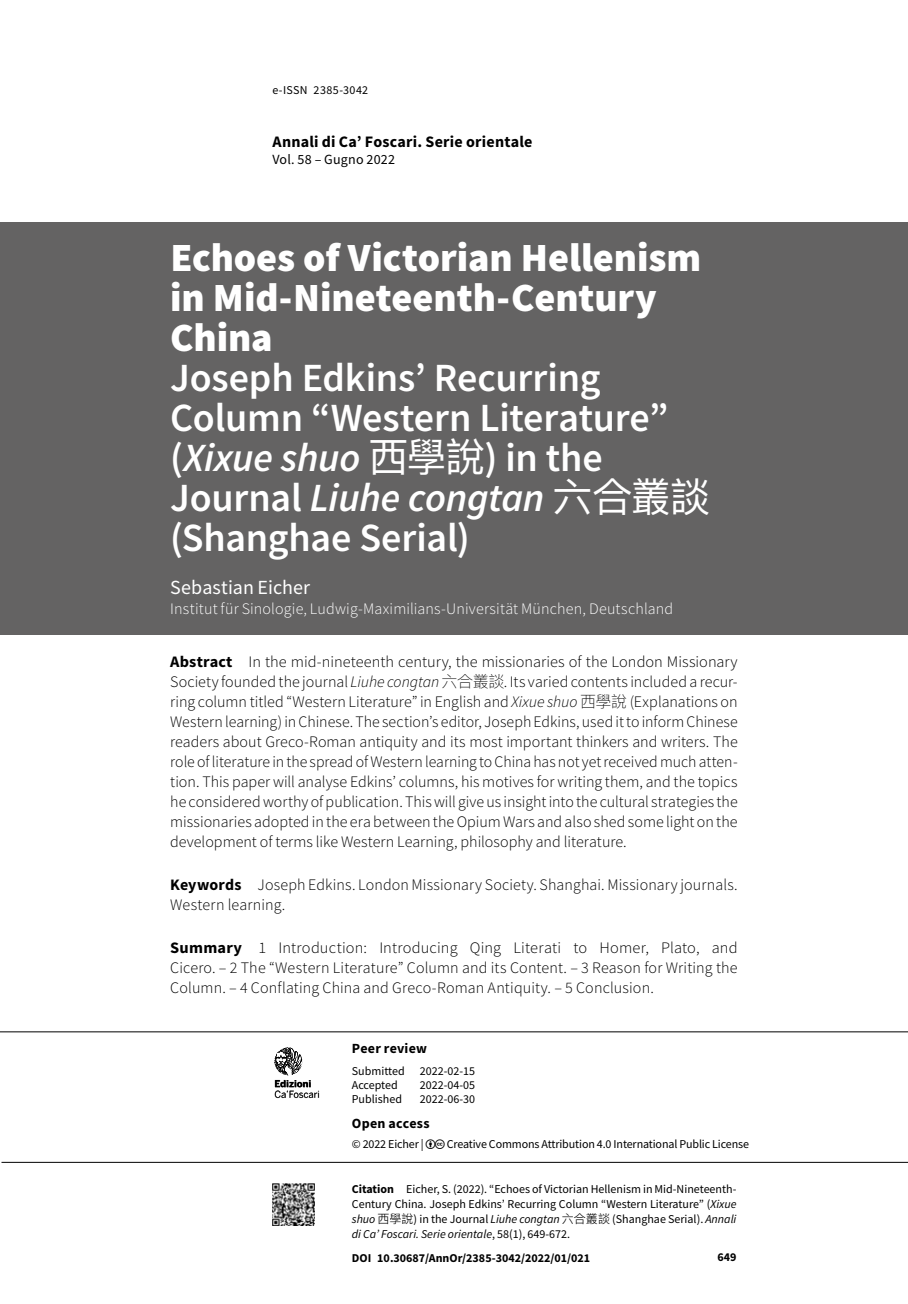
<style>
.page{position:relative;width:908px;height:1304px;background:#fff}
.page>*{position:absolute;margin:0;border:0;box-sizing:border-box;transform-origin:0 0}
.t1{font:600 40px/40px "Source Sans Pro";letter-spacing:-.005em;color:#fff}
.t2{font:900 40px/40px "Source Sans Pro";color:#fff}
.t3{font:20px "Source Sans Pro";letter-spacing:.005em;color:#fff}
.t4{font:300 16px/20px "Source Sans Pro";letter-spacing:.005em;color:#000;text-align:justify}
.t5{font:300 16px "Source Sans Pro";letter-spacing:.01em;color:#fff}
.t6{font:700 16px "Source Sans Pro";letter-spacing:.015em;color:#000}
.t7{font:700 14px "Source Sans Pro";letter-spacing:.02em;color:#000}
.t8{font:14px "Source Sans Pro";letter-spacing:.015em;color:#000}
.t9{font:12px/15px "Source Sans Pro";color:#000;text-align:justify}
.t10{font:700 12px "Source Sans Pro";color:#000}
.t11{font:12px "Source Sans Pro";letter-spacing:.03em;color:#000}
.t12{font:9.6px "Benton Sans";letter-spacing:-.01em;color:#000}
.t13{font:700 9.6px "Benton Sans";color:#000}
.s1{font-style:italic}
.s2{font-family:"Ping Fang HK";font-weight:400}
.s3{font-weight:700}
.s4{font-family:"Ping Fang HK";font-weight:100}
.s5{font-family:"Ping Fang HK";font-weight:300}
</style>
<div class="page">
<hr style="left:2px;top:1162px;width:905px;height:1px;background:#000">
<hr style="left:0;top:1031px;width:907px;height:1px;background:#000">
<img style="left:272px;top:1183px;width:42px;height:42px">
<svg style="left:274px;top:1047px;width:45px;height:51px"></svg>
<div style="left:0;top:223px;width:907px;height:412px;background:#646363"></div>
<p class="t11" style="left:272px;top:82px;width:97px">e-ISSN 2385-3042</p>
<p class="t6" style="left:272px;top:131px;width:261px">Annali di Ca’ Foscari. Serie orientale</p>
<p class="t8" style="left:272px;top:150px;width:124px">Vol. 58 – Gugno 2022</p>
<h1 class="t2" style="left:170px;top:237px;width:532px">Echoes of Victorian Hellenism in Mid‑Nineteenth‑Century<br>China</h1>
<h1 class="t1" style="left:170px;top:358px;width:541px">Joseph Edkins’ Recurring<br>Column “Western Literature” (<span class="s1">Xixue shuo</span> <span class="s2">西學說</span>) in the<br>Journal <span class="s1">Liuhe congtan</span> <span class="s2">六合叢談</span>(Shanghae Serial)</h1>
<p class="t3" style="left:170px;top:575px;width:141px">Sebastian Eicher</p>
<p class="t5" style="left:170px;top:599px;width:504px">Institut für Sinologie, Ludwig-Maximilians-Universität München, Deutschland</p>
<p class="t4" style="left:170px;top:652px;width:568px"><span class="s3">Abstract</span> In the mid‑nineteenth century, the missionaries of the London Missionary Society founded the journal <span class="s1">Liuhe congtan</span> <span class="s4">六合叢談</span>. Its varied contents included a recur&shy;ring column titled “Western Literature” in English and <span class="s1">Xixue shuo</span> <span class="s4">西學說</span> (Explanations on Western learning) in Chinese. The section’s editor, Joseph Edkins, used it to inform Chinese readers about Greco‑Roman antiquity and its most important thinkers and writers. The role of literature in the spread of Western learning to China has not yet received much atten&shy;tion. This paper will analyse Edkins’ columns, his motives for writing them, and the topics he considered worthy of publication. This will give us insight into the cultural strategies the missionaries adopted in the era between the Opium Wars and also shed some light on the development of terms like Western Learning, philosophy and literature.</p>
<p class="t4" style="left:170px;top:875px;width:568px"><span class="s3">Keywords</span> Joseph Edkins. London Missionary Society. Shanghai. Missionary journals.<br>Western learning.</p>
<p class="t4" style="left:170px;top:937px;width:568px"><span class="s3">Summary</span> 1 Introduction: Introducing Qing Literati to Homer, Plato, and Cicero. – 2 The “Western Literature” Column and its Content. – 3 Reason for Writing the Column. – 4 Conflating China and Greco‑Roman Antiquity. – 5 Conclusion.</p>
<p class="t13" style="left:274px;top:1078px;width:38px">Edizioni</p>
<p class="t12" style="left:274px;top:1088px;width:47px">Ca’Foscari</p>
<p class="t7" style="left:351px;top:1038px;width:77px">Peer review</p>
<p class="t9" style="left:351px;top:1063px;width:54px">Submitted</p>
<p class="t9" style="left:420px;top:1063px;width:57px">2022-02-15</p>
<p class="t9" style="left:351px;top:1077px;width:47px">Accepted</p>
<p class="t9" style="left:420px;top:1077px;width:57px">2022-04-05</p>
<p class="t9" style="left:351px;top:1091px;width:52px">Published</p>
<p class="t9" style="left:420px;top:1091px;width:57px">2022-06-30</p>
<p class="t7" style="left:351px;top:1114px;width:79px">Open access</p>
<p class="t9" style="left:351px;top:1136px;width:73px">© 2022 Eicher |</p>
<p class="t9" style="left:446px;top:1136px;width:303px">Creative Commons Attribution 4.0 International Public License</p>
<p class="t9" style="left:351px;top:1181px;width:386px"><span class="s3">Citation</span> Eicher, S. (2022). “Echoes of Victorian Hellenism in Mid-Nineteenth-Century China. Joseph Edkins’ Recurring Column “Western Literature” (<span class="s1">Xixue shuo</span> <span class="s5">西學說</span>) in the Journal <span class="s1">Liuhe congtan</span> <span class="s5">六合叢談</span> (Shanghae Serial). <span class="s1">Annali di Ca’ Foscari. Serie orientale</span>, 58(1), 649-672.</p>
<p class="t10" style="left:351px;top:1250px;width:240px">DOI 10.30687/AnnOr/2385-3042/2022/01/021</p>
<p class="t10" style="left:717px;top:1248px;width:21px">649</p>
</div>
